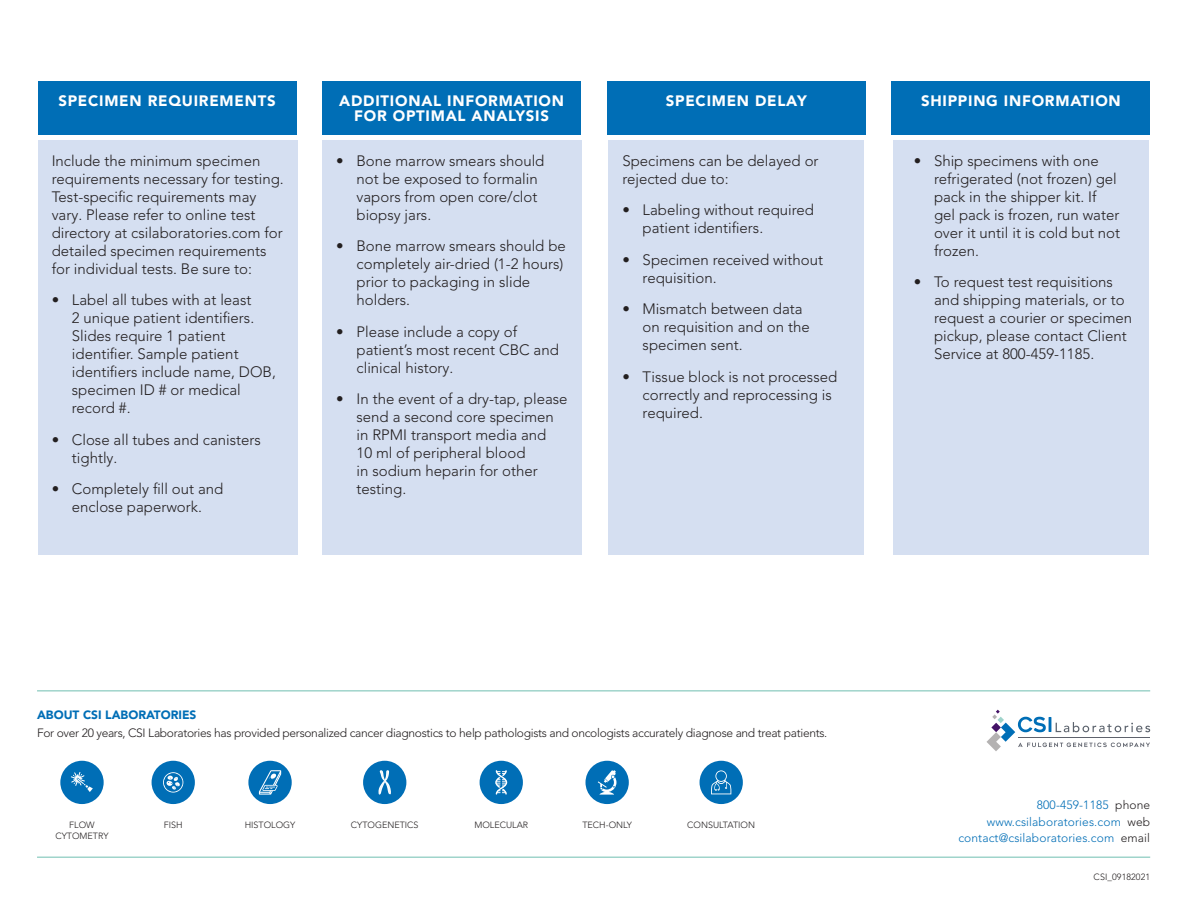
<style>
.page{position:relative;width:1188px;height:918px;background:#fff}
.page>*{position:absolute;margin:0;border:0;box-sizing:border-box;transform-origin:0 0}
.t1{font:300 15px/18px "Avenir LT Pro";color:#231f20}
.t2{font:900 15px/15px "Avenir LT Pro";letter-spacing:.05em;color:#fff;text-align:center}
.t3{font:300 12px "Avenir LT Pro";letter-spacing:-.025em;color:#231f20}
.t4{font:300 12px "Avenir LT Pro";letter-spacing:.01em;color:#006eb6}
.t5{font:900 12px "Avenir LT Pro";color:#006eb6}
.t6{font:300 9px "Avenir LT Pro";color:#231f20}
.s1{color:#231f20}
</style>
<div class="page">
<div style="left:38px;top:81px;width:258px;height:54px;background:#006eb6"></div>
<div style="left:38px;top:141px;width:259px;height:414px;background:#d5dff1"></div>
<div style="left:322px;top:81px;width:259px;height:54px;background:#006eb6"></div>
<div style="left:323px;top:141px;width:259px;height:414px;background:#d5dff1"></div>
<div style="left:607px;top:81px;width:259px;height:54px;background:#006eb6"></div>
<div style="left:609px;top:141px;width:255px;height:414px;background:#d5dff1"></div>
<div style="left:892px;top:81px;width:258px;height:54px;background:#006eb6"></div>
<div style="left:894px;top:141px;width:255px;height:414px;background:#d5dff1"></div>
<div style="left:248px;top:761px;width:44px;height:43px;background:#006eb6;border-radius:50%"></div>
<svg style="left:259px;top:770px;width:22px;height:25px"></svg>
<div style="left:700px;top:761px;width:43px;height:43px;background:#006eb6;border-radius:50%"></div>
<svg style="left:711px;top:770px;width:20px;height:24px"></svg>
<div style="left:585px;top:761px;width:44px;height:43px;background:#006eb6;border-radius:50%"></div>
<svg style="left:598px;top:770px;width:18px;height:25px"></svg>
<div style="left:152px;top:761px;width:43px;height:43px;background:#006eb6;border-radius:50%"></div>
<svg style="left:163px;top:772px;width:20px;height:21px"></svg>
<div style="left:60px;top:761px;width:44px;height:43px;background:#006eb6;border-radius:50%"></div>
<svg style="left:71px;top:772px;width:22px;height:20px"></svg>
<div style="left:363px;top:761px;width:43px;height:43px;background:#006eb6;border-radius:50%"></div>
<svg style="left:379px;top:770px;width:12px;height:25px"></svg>
<div style="left:480px;top:761px;width:43px;height:43px;background:#006eb6;border-radius:50%"></div>
<svg style="left:495px;top:770px;width:12px;height:25px"></svg>
<svg style="left:987px;top:710px;width:163px;height:41px"></svg>
<hr style="left:1019px;top:737px;width:131px;height:1px;background:#5e626c">
<hr style="left:37px;top:690px;width:1113px;height:2px;background:#9fd4cb">
<hr style="left:37px;top:856px;width:1113px;height:2px;background:#9fd4cb">
<p class="t2" style="left:58px;top:93px;width:219px">SPECIMEN REQUIREMENTS</p>
<p class="t1" style="left:52px;top:151px;width:234px">Include the minimum specimen requirements necessary for testing.<br>Test-specific requirements may vary. Please refer to online test directory at csilaboratories.com for detailed specimen requirements for individual tests. Be sure to:</p>
<p class="t1" style="left:72px;top:291px;width:205px;text-indent:-20px">• Label all tubes with at least<br>2 unique patient identifiers.<br>Slides require 1 patient identifier. Sample patient identifiers include name, DOB, specimen ID # or medical record #.</p>
<p class="t1" style="left:72px;top:430px;width:190px;text-indent:-20px">• Close all tubes and canisters tightly.</p>
<p class="t1" style="left:52px;top:480px;width:173px;text-align:center">• Completely fill out and enclose paperwork.</p>
<p class="t2" style="left:339px;top:93px;width:226px">ADDITIONAL INFORMATION<br>FOR OPTIMAL ANALYSIS</p>
<p class="t1" style="left:357px;top:151px;width:189px;text-indent:-20px">• Bone marrow smears should not be exposed to formalin vapors from open core/clot biopsy jars.</p>
<p class="t1" style="left:357px;top:237px;width:211px;text-indent:-20px">• Bone marrow smears should be completely air-dried (1-2 hours) prior to packaging in slide holders.</p>
<p class="t1" style="left:357px;top:322px;width:204px;text-indent:-20px">• Please include a copy of patient’s most recent CBC and clinical history.</p>
<p class="t1" style="left:357px;top:390px;width:212px;text-indent:-20px">• In the event of a dry-tap, please send a second core specimen in RPMI transport media and<br>10 ml of peripheral blood<br>in sodium heparin for other testing.</p>
<p class="t2" style="left:666px;top:93px;width:142px">SPECIMEN DELAY</p>
<p class="t1" style="left:622px;top:151px;width:198px">Specimens can be delayed or rejected due to:</p>
<p class="t1" style="left:643px;top:201px;width:173px;text-indent:-20px">• Labeling without required patient identifiers.</p>
<p class="t1" style="left:643px;top:250px;width:182px;text-indent:-20px">• Specimen received without requisition.</p>
<p class="t1" style="left:643px;top:300px;width:169px;text-indent:-20px">• Mismatch between data on requisition and on the specimen sent.</p>
<p class="t1" style="left:643px;top:367px;width:196px;text-indent:-20px">• Tissue block is not processed correctly and reprocessing is required.</p>
<p class="t5" style="left:37px;top:707px;width:161px">ABOUT CSI LABORATORIES</p>
<p class="t3" style="left:37px;top:726px;width:792px">For over 20 years, CSI Laboratories has provided personalized cancer diagnostics to help pathologists and oncologists accurately diagnose and treat patients.</p>
<p class="t6" style="left:69px;top:820px;width:27px">FLOW</p>
<p class="t6" style="left:164px;top:820px;width:20px">FISH</p>
<p class="t6" style="left:245px;top:820px;width:52px">HISTOLOGY</p>
<p class="t6" style="left:582px;top:820px;width:51px">TECH-ONLY</p>
<p class="t6" style="left:687px;top:820px;width:69px">CONSULTATION</p>
<p class="t6" style="left:55px;top:831px;width:55px">CYTOMETRY</p>
<p class="t6" style="left:351px;top:820px;width:69px">CYTOGENETICS</p>
<p class="t6" style="left:474px;top:820px;width:55px">MOLECULAR</p>
<p class="t2" style="left:921px;top:93px;width:201px">SHIPPING INFORMATION</p>
<p class="t1" style="left:934px;top:151px;width:188px;text-indent:-20px">• Ship specimens with one refrigerated (not frozen) gel pack in the shipper kit. If gel pack is frozen, run water over it until it is cold but not frozen.</p>
<p class="t1" style="left:934px;top:273px;width:200px;text-indent:-20px">• To request test requisitions and shipping materials, or to request a courier or specimen pickup, please contact Client<br>Service at 800-459-1185.</p>
<p class="t4" style="left:1037px;top:798px;width:115px">800-459-1185 <span class="s1">phone</span></p>
<p class="t4" style="left:987px;top:814px;width:165px">www.csilaboratories.com <span class="s1">web</span></p>
<p class="t4" style="left:958px;top:831px;width:193px">contact@csilaboratories.com <span class="s1">email</span></p>
<p class="t6" style="left:1094px;top:872px;width:58px">CSI_09182021</p>
</div>
